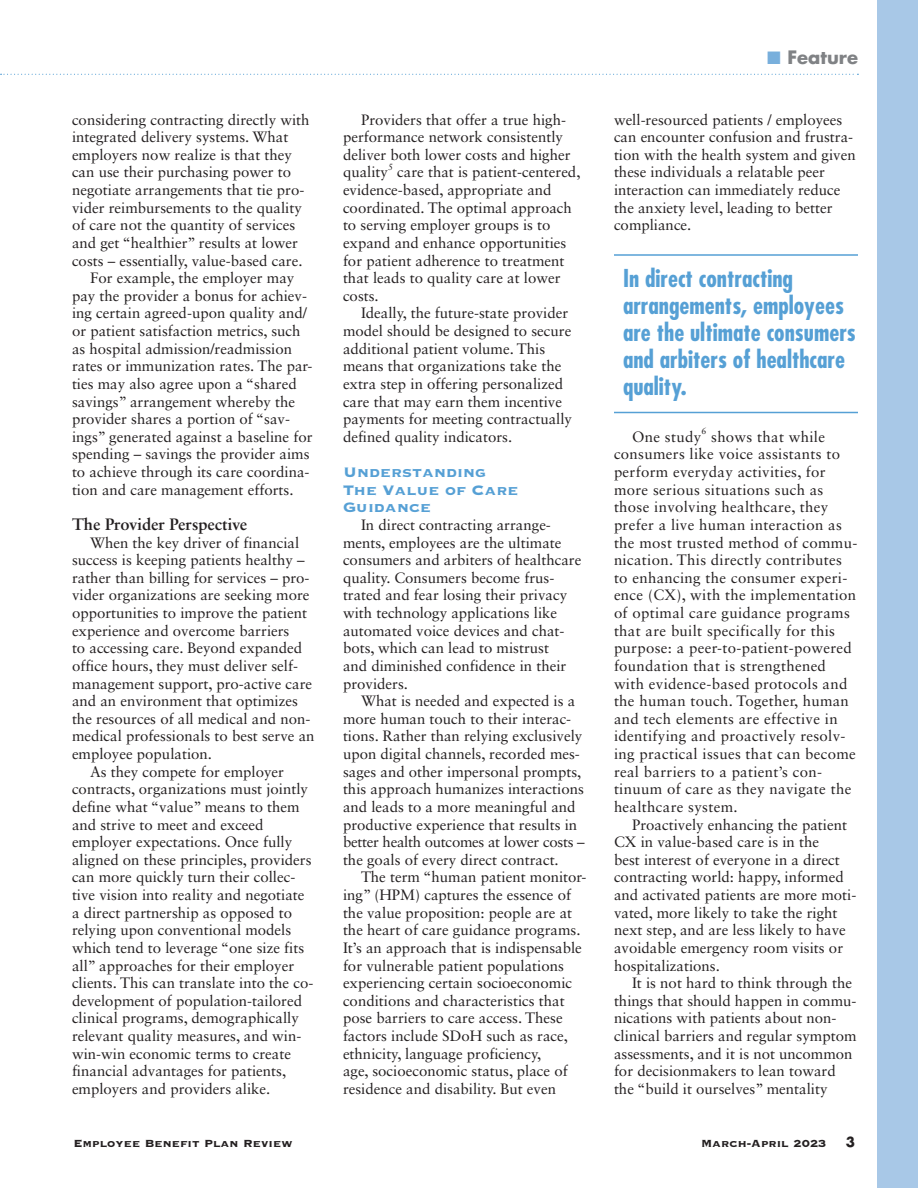
<style>
.page{position:relative;width:918px;height:1188px;background:#fff}
.page>*{position:absolute;margin:0;border:0;box-sizing:border-box;transform-origin:0 0}
.journal{font:700 condensed 24px/27px "Futura Std";color:#56a0d5}
.HeadA{font:18px/17.7px "Copperplate Gothic Std 33 BC";color:#56a0d5}
.t1{font:700 18px "Futura Std";color:#808285}
.HeadB{font:700 16.5px "Sabon LT Std";color:#231f20}
.TextInd{font:15px/17.7px "Sabon LT Std";color:#231f20}
.TextInd-2{font:15px/17.7px "Sabon LT Std";letter-spacing:.02em;color:#231f20}
.t2{font:13.5px "Copperplate Gothic Std 33 BC";color:#231f20}
.t3{font:700 13.5px "Futura Std";color:#231f20}
.TextInd-3{font:9px "Sabon LT Std";color:#231f20}
.s1{color:#78afdc}
</style>
<div class="page">
<svg style="left:1px;top:74px;width:857px;height:1px"></svg>
<div style="left:877px;top:0;width:41px;height:1188px;background:#a8c8e7"></div>
<hr style="left:614px;top:254px;width:244px;height:2px;background:#56a0d5">
<hr style="left:614px;top:412px;width:244px;height:1px;background:#56a0d5">
<p class="TextInd" style="left:72px;top:110px;width:239px">considering contracting directly with integrated delivery systems. What employers now realize is that they can use their purchasing power to negotiate arrangements that tie pro&shy;vider reimbursements to the quality of care not the quantity of services and get “healthier” results at lower costs – essentially, value-based care.</p>
<p class="TextInd" style="left:72px;top:269px;width:242px;text-indent:18px">For example, the employer may pay the provider a bonus for achiev&shy;ing certain agreed-upon quality and/ or patient satisfaction metrics, such as hospital admission/readmission rates or immunization rates. The par&shy;ties may also agree upon a “shared savings” arrangement whereby the provider shares a portion of “sav&shy;ings” generated against a baseline for spending – savings the provider aims to achieve through its care coordina&shy;tion and care management efforts.</p>
<p class="HeadB" style="left:72px;top:514px;width:177px">The Provider Perspective</p>
<p class="TextInd" style="left:72px;top:533px;width:244px;text-indent:18px">When the key driver of financial success is keeping patients healthy – rather than billing for services – pro&shy;vider organizations are seeking more opportunities to improve the patient experience and overcome barriers<br>to accessing care. Beyond expanded office hours, they must deliver self&shy;management support, pro-active care and an environment that optimizes the resources of all medical and non&shy;medical professionals to best serve an employee population.</p>
<p class="TextInd" style="left:72px;top:762px;width:243px;text-indent:18px">As they compete for employer contracts, organizations must jointly define what “value” means to them and strive to meet and exceed employer expectations. Once fully aligned on these principles, providers can more quickly turn their collec&shy;tive vision into reality and negotiate a direct partnership as opposed to relying upon conventional models which tend to leverage “one size fits all” approaches for their employer clients. This can translate into the co&shy;development of population-tailored clinical programs, demographically relevant quality measures, and win&shy;win-win economic terms to create financial advantages for patients, employers and providers alike.</p>
<p class="TextInd" style="left:343px;top:110px;width:229px;text-indent:18px">Providers that offer a true high&shy;performance network consistently deliver both lower costs and higher quality</p>
<p class="TextInd-3" style="left:388px;top:161px;width:7px">5</p>
<p class="TextInd" style="left:343px;top:163px;width:239px;text-indent:54px">care that is patient-centered, evidence-based, appropriate and coordinated. The optimal approach to serving employer groups is to expand and enhance opportunities for patient adherence to treatment that leads to quality care at lower costs.</p>
<p class="TextInd" style="left:343px;top:304px;width:231px;text-indent:18px">Ideally, the future-state provider model should be designed to secure additional patient volume. This means that organizations take the extra step in offering personalized care that may earn them incentive payments for meeting contractually defined quality indicators.</p>
<p class="HeadA" style="left:343px;top:463px;width:177px">Understanding<br>The Value of Care<br>Guidance</p>
<p class="TextInd" style="left:343px;top:516px;width:240px;text-indent:18px">In direct contracting arrange&shy;ments, employees are the ultimate consumers and arbiters of healthcare quality. Consumers become frus&shy;trated and fear losing their privacy with technology applications like automated voice devices and chat&shy;bots, which can lead to mistrust<br>and diminished confidence in their providers.</p>
<p class="TextInd" style="left:343px;top:692px;width:243px;text-indent:18px">What is needed and expected is a more human touch to their interac&shy;tions. Rather than relying exclusively upon digital channels, recorded mes&shy;sages and other impersonal prompts, this approach humanizes interactions and leads to a more meaningful and productive experience that results in better health outcomes at lower costs – the goals of every direct contract.</p>
<p class="TextInd" style="left:343px;top:868px;width:245px;text-indent:18px">The term “human patient monitor&shy;ing” (HPM) captures the essence of the value proposition: people are at the heart of care guidance programs.<br>It’s an approach that is indispensable for vulnerable patient populations experiencing certain socioeconomic conditions and characteristics that pose barriers to care access. These factors include SDoH such as race, ethnicity, language proficiency,<br>age, socioeconomic status, place of residence and disability. But even</p>
<p class="t1" style="left:767px;top:45px;width:92px"><span class="s1">■</span> Feature</p>
<p class="TextInd" style="left:614px;top:110px;width:243px">well-resourced patients / employees can encounter confusion and frustra&shy;tion with the health system and given these individuals a relatable peer interaction can immediately reduce the anxiety level, leading to better compliance.</p>
<p class="journal" style="left:623px;top:265px;width:234px">In direct contracting arrangements, employees are the ultimate consumers and arbiters of healthcare quality.</p>
<p class="TextInd-2" style="left:632px;top:428px;width:71px">One study</p>
<p class="TextInd-3" style="left:702px;top:426px;width:7px">6</p>
<p class="TextInd-2" style="left:614px;top:428px;width:245px;text-indent:97px">shows that while consumers like voice assistants to perform everyday activities, for more serious situations such as those involving healthcare, they prefer a live human interaction as the most trusted method of commu&shy;nication. This directly contributes to enhancing the consumer experi&shy;ence (CX), with the implementation of optimal care guidance programs that are built specifically for this purpose: a peer-to-patient-powered foundation that is strengthened with evidence-based protocols and the human touch. Together, human and tech elements are effective in identifying and proactively resolv&shy;ing practical issues that can become real barriers to a patient’s con&shy;tinuum of care as they navigate the healthcare system.</p>
<p class="TextInd" style="left:614px;top:815px;width:244px;text-indent:18px">Proactively enhancing the patient CX in value-based care is in the<br>best interest of everyone in a direct contracting world: happy, informed and activated patients are more moti&shy;vated, more likely to take the right next step, and are less likely to have avoidable emergency room visits or hospitalizations.</p>
<p class="TextInd" style="left:614px;top:974px;width:244px;text-indent:18px">It is not hard to think through the things that should happen in commu&shy;nications with patients about non&shy;clinical barriers and regular symptom assessments, and it is not uncommon for decisionmakers to lean toward the “build it ourselves” mentality</p>
<p class="t2" style="left:74px;top:1136px;width:221px">Employee Benefit Plan Review</p>
<p class="t2" style="left:701px;top:1136px;width:127px">March-April 2023</p>
<p class="t3" style="left:846px;top:1133px;width:11px">3</p>
</div>
